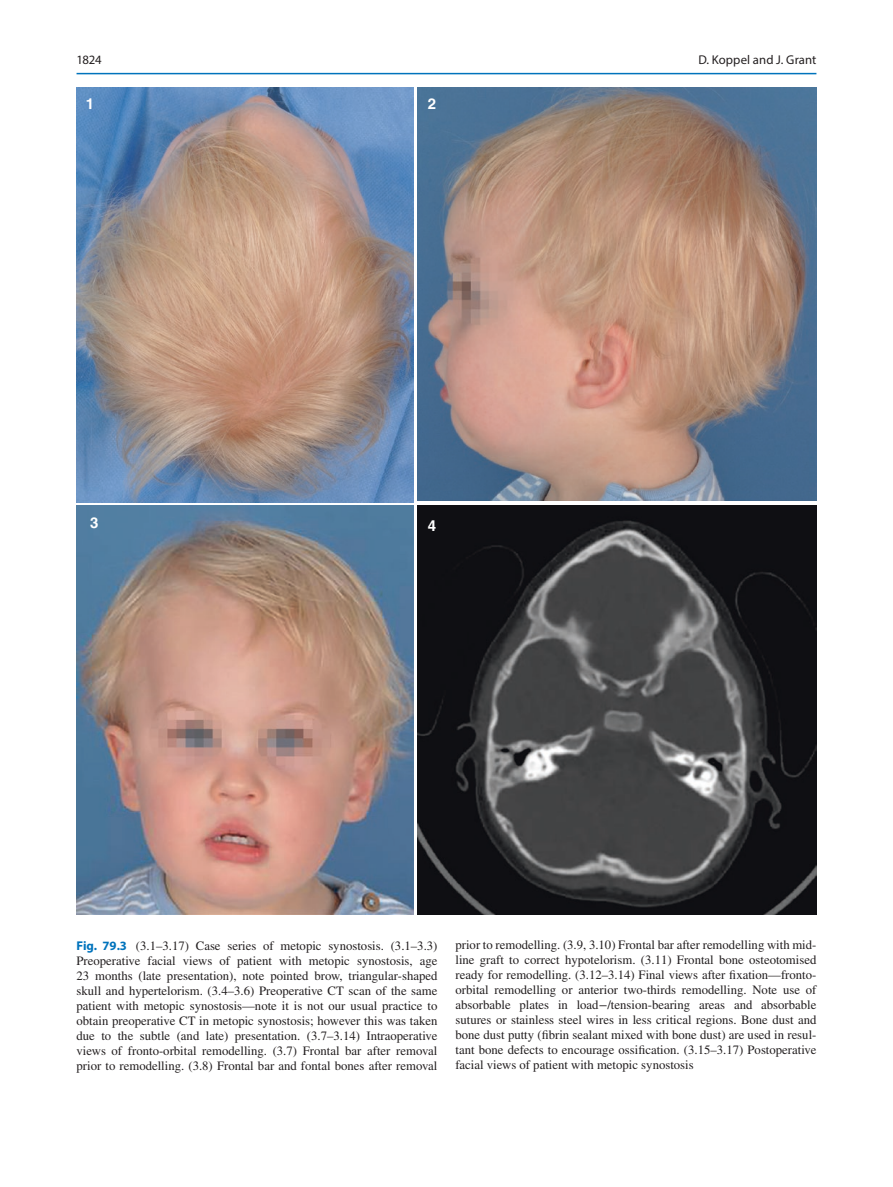
<style>
.page{position:relative;width:893px;height:1187px;background:#fff}
.page>*{position:absolute;margin:0;border:0;box-sizing:border-box;transform-origin:0 0}
.t1{font:15px "Helvetica Bold 4";color:#fff}
.t2{font:12.75px/15px "Times LT Std";color:#231f20;text-align:justify}
.t3{font:12.75px "Myriad Pro Regular 2";letter-spacing:.01em;color:#231f20}
.t4{font:12.75px "Myriad Pro";color:#231f20}
.s1{font-family:"Myriad Pro";font-weight:700;color:#0073bc}
.s2{font-family:"STIX General"}
</style>
<div class="page">
<img style="left:417px;top:88px;width:399px;height:413px">
<img style="left:77px;top:506px;width:336px;height:408px">
<img style="left:77px;top:88px;width:336px;height:414px">
<img style="left:417px;top:506px;width:399px;height:408px">
<hr style="left:77px;top:73px;width:739px;height:1px;background:#0073bc">
<p class="t4" style="left:77px;top:52px;width:27px">1824</p>
<p class="t1" style="left:86px;top:95px;width:10px">1</p>
<p class="t1" style="left:428px;top:95px;width:10px">2</p>
<p class="t1" style="left:90px;top:514px;width:10px">3</p>
<p class="t1" style="left:428px;top:517px;width:10px">4</p>
<p class="t3" style="left:698px;top:52px;width:120px">D. Koppel and J. Grant</p>
<p class="t2" style="left:77px;top:938px;width:362px"><span class="s1">Fig. 79.3</span> (3.1–3.17) Case series of metopic synostosis. (3.1–3.3)<br>Preoperative facial views of patient with metopic synostosis, age 23 months (late presentation), note pointed brow, triangular-shaped skull and hypertelorism. (3.4–3.6) Preoperative CT scan of the same patient with metopic synostosis—note it is not our usual practice to obtain preoperative CT in metopic synostosis; however this was taken due to the subtle (and late) presentation. (3.7–3.14) Intraoperative views of fronto-orbital remodelling. (3.7) Frontal bar after removal prior to remodelling. (3.8) Frontal bar and fontal bones after removal</p>
<p class="t2" style="left:455px;top:937px;width:362px">prior to remodelling. (3.9, 3.10) Frontal bar after remodelling with mid&shy;line graft to correct hypotelorism. (3.11) Frontal bone osteotomised ready for remodelling. (3.12–3.14) Final views after fixation—fronto&shy;orbital remodelling or anterior two-thirds remodelling. Note use of absorbable plates in load<span class="s2">−</span>/tension-bearing areas and absorbable sutures or stainless steel wires in less critical regions. Bone dust and bone dust putty (fibrin sealant mixed with bone dust) are used in resul&shy;tant bone defects to encourage ossification. (3.15–3.17) Postoperative facial views of patient with metopic synostosis</p>
</div>
